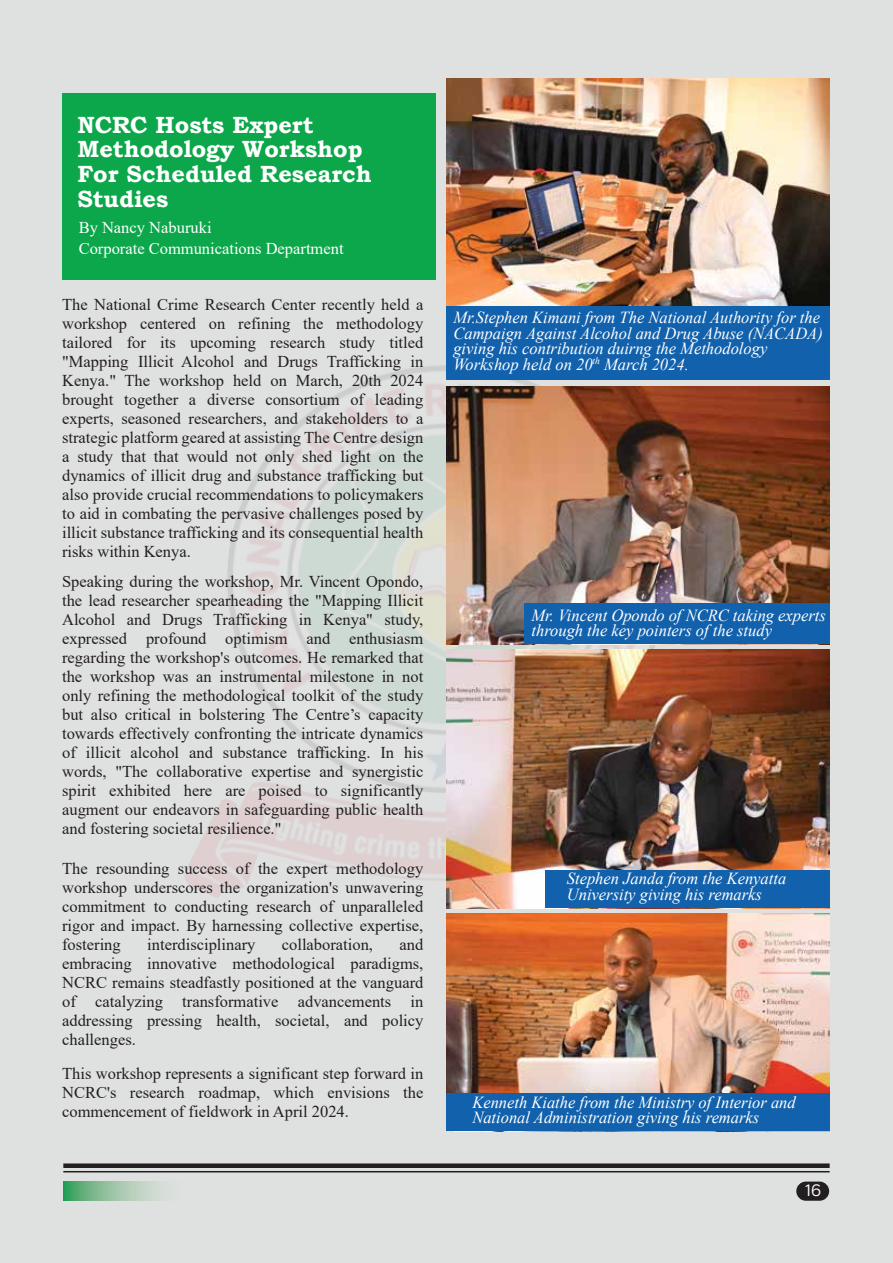
<style>
.page{position:relative;width:893px;height:1263px;background:#dfe0e0}
.page>*{position:absolute;margin:0;border:0;box-sizing:border-box;transform-origin:0 0}
.t1{font:700 23.4px/24.9px "Bookman Old Style";color:#fff}
.t2{font:italic 16.8px/15.5px "Times New Roman";color:#fff}
.t3{font:16.5px/18.9px "Times New Roman";color:#231f20;text-align:justify}
.t4{font:16.5px/21px "Times New Roman";color:#fff}
.t5{font:16.5px "Acherus Grotesque";color:#fff}
</style>
<div class="page">
<div style="left:62px;top:94px;width:374px;height:186px;background:#0da74b"></div>
<div style="left:63px;top:1163px;width:767px;height:5px;background:#231f20"></div>
<hr style="left:63px;top:1171px;width:767px;height:1px;background:#231f20">
<img style="left:227px;top:365px;width:439px;height:410px">
<img style="left:446px;top:78px;width:384px;height:228px">
<img style="left:446px;top:386px;width:384px;height:258px">
<img style="left:446px;top:650px;width:384px;height:259px">
<div style="left:545px;top:870px;width:285px;height:38px;background:#1161ad"></div>
<div style="left:525px;top:604px;width:305px;height:40px;background:#1161ad"></div>
<div style="left:446px;top:306px;width:384px;height:73px;background:#1161ad"></div>
<img style="left:446px;top:914px;width:384px;height:179px">
<div style="left:446px;top:1093px;width:384px;height:38px;background:#1161ad"></div>
<svg style="left:63px;top:1182px;width:99px;height:18px"></svg>
<div style="left:796px;top:1181px;width:33px;height:20px;background:#231f20;border-radius:10px"></div>
<h1 class="t1" style="left:77px;top:112px;width:296px">NCRC Hosts Expert<br>Methodology Workshop<br>For Scheduled Research<br>Studies</h1>
<p class="t4" style="left:79px;top:216px;width:266px">By Nancy Naburuki<br>Corporate Communications Department</p>
<p class="t3" style="left:62px;top:294px;width:363px">The National Crime Research Center recently held a workshop centered on refining the methodology tailored for its upcoming research study titled "Mapping Illicit Alcohol and Drugs Trafficking in Kenya." The workshop held on March, 20th 2024 brought together a diverse consortium of leading experts, seasoned researchers, and stakeholders to a strategic platform geared at assisting The Centre design a study that that would not only shed light on the dynamics of illicit drug and substance trafficking but also provide crucial recommendations to policymakers to aid in combating the pervasive challenges posed by illicit substance trafficking and its consequential health risks within Kenya.</p>
<p class="t3" style="left:62px;top:571px;width:363px">Speaking during the workshop, Mr. Vincent Opondo, the lead researcher spearheading the "Mapping Illicit Alcohol and Drugs Trafficking in Kenya" study, expressed profound optimism and enthusiasm regarding the workshop's outcomes. He remarked that the workshop was an instrumental milestone in not only refining the methodological toolkit of the study but also critical in bolstering The Centre’s capacity towards effectively confronting the intricate dynamics of illicit alcohol and substance trafficking. In his words, "The collaborative expertise and synergistic spirit exhibited here are poised to significantly augment our endeavors in safeguarding public health and fostering societal resilience."</p>
<p class="t3" style="left:62px;top:859px;width:363px">The resounding success of the expert methodology workshop underscores the organization's unwavering commitment to conducting research of unparalleled rigor and impact. By harnessing collective expertise, fostering</p>
<p class="t3" style="left:62px;top:934px;width:363px;text-indent:337px">and embracing innovative methodological paradigms, NCRC remains steadfastly positioned at the vanguard of catalyzing transformative advancements in addressing pressing health, societal, and policy challenges.</p>
<p class="t3" style="left:62px;top:1063px;width:363px">This workshop represents a significant step forward in NCRC's research roadmap, which envisions the commencement of fieldwork in April 2024.</p>
<p class="t3" style="left:147px;top:935px;width:110px">interdisciplinary</p>
<p class="t3" style="left:282px;top:935px;width:93px">collaboration,</p>
<p class="t2" style="left:453px;top:310px;width:371px">Mr.Stephen Kimani from The National Authority for the Campaign Against Alcohol and Drug Abuse (NACADA) giving his contribution duirng the Methodology Workshop held on 20<sup>th</sup> March 2024.</p>
<p class="t2" style="left:531px;top:607px;width:296px">Mr. Vincent Opondo of NCRC taking experts through the key pointers of the study</p>
<p class="t2" style="left:567px;top:870px;width:221px">Stephen Janda from the Kenyatta<br>University giving his remarks</p>
<p class="t2" style="left:472px;top:1094px;width:325px">Kenneth Kiathe from the Ministry of Interior and<br>National Administration giving his remarks</p>
<p class="t5" style="left:805px;top:1176px;width:18px">16</p>
</div>
